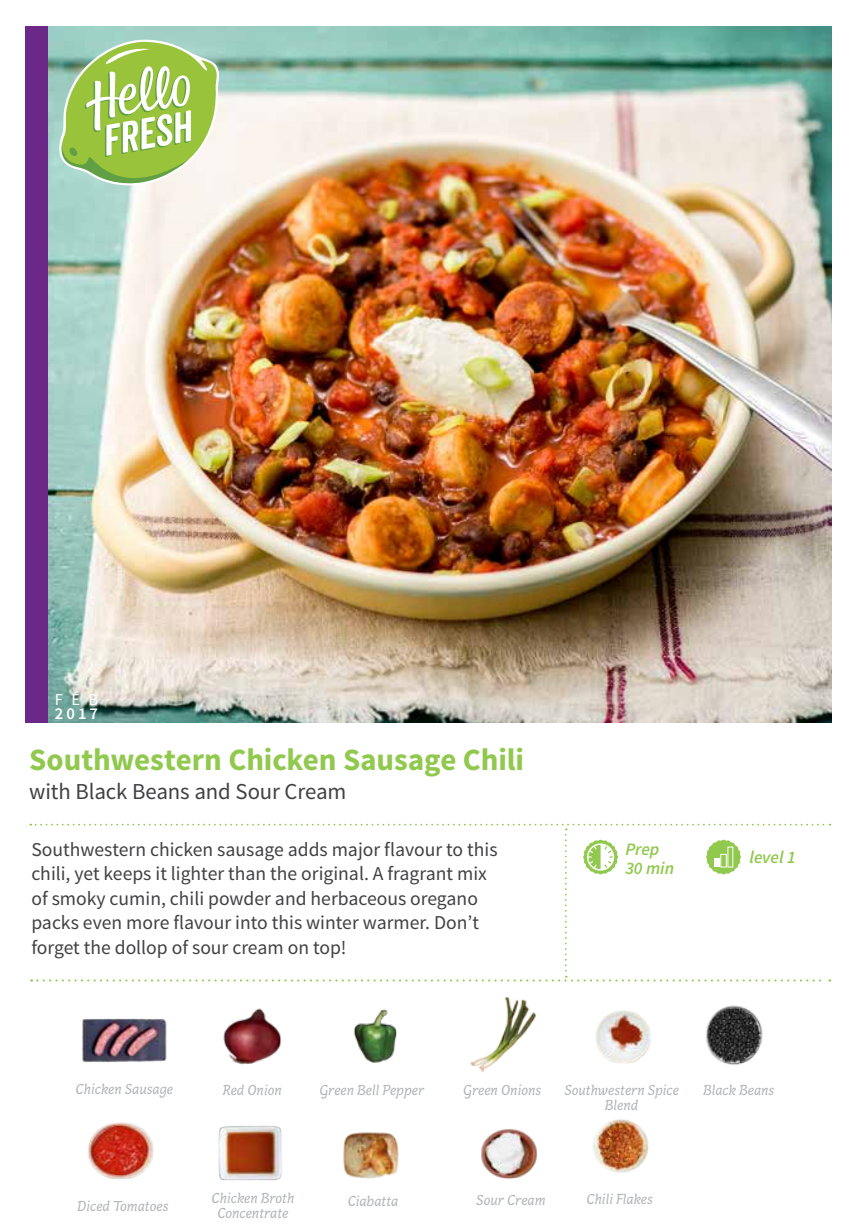
<style>
.page{position:relative;width:860px;height:1228px;background:#fff}
.page>*{position:absolute;margin:0;border:0;box-sizing:border-box;transform-origin:0 0}
.t1{font:700 30.97px "Source Sans Pro";letter-spacing:-.005em;color:#91c84e}
.t2{font:22.75px "Source Sans Pro";letter-spacing:-.005em;color:#414042}
.t3{font:19.6px/24.5px "Source Sans Pro";color:#414042}
.t4{font:italic 600 17.5px/18.6px "Source Sans Pro";color:#91c84e}
.t5{font:600 16.62px "Source Sans Pro";color:#fff}
.t6{font:16.62px "Source Sans Pro";color:#fff}
.t7{font:italic 14.88px/14.5px "Capucine Basic";color:#b1b4b6;text-align:center}
</style>
<div class="page">
<img style="left:48px;top:27px;width:783px;height:696px">
<div style="left:26px;top:27px;width:22px;height:696px;background:#6c2888"></div>
<svg style="left:55px;top:39px;width:164px;height:158px"></svg>
<svg style="left:30px;top:823px;width:800px;height:158px"></svg>
<img style="left:82px;top:1018px;width:85px;height:44px">
<img style="left:223px;top:1008px;width:59px;height:57px">
<img style="left:354px;top:1009px;width:43px;height:54px">
<img style="left:470px;top:996px;width:67px;height:76px">
<img style="left:706px;top:1005px;width:57px;height:60px">
<img style="left:88px;top:1122px;width:66px;height:57px">
<img style="left:218px;top:1126px;width:64px;height:55px">
<img style="left:343px;top:1132px;width:56px;height:47px">
<img style="left:596px;top:1010px;width:55px;height:54px">
<img style="left:481px;top:1129px;width:56px;height:50px">
<img style="left:593px;top:1119px;width:56px;height:54px">
<p class="t6" style="left:55px;top:689px;width:45px">FEB</p>
<p class="t5" style="left:55px;top:702px;width:45px">2017</p>
<h1 class="t1" style="left:29px;top:739px;width:496px">Southwestern Chicken Sausage Chili</h1>
<p class="t2" style="left:29px;top:777px;width:318px">with Black Beans and Sour Cream</p>
<p class="t3" style="left:31px;top:837px;width:467px">Southwestern chicken sausage adds major flavour to this chili, yet keeps it lighter than the original. A fragrant mix of smoky cumin, chili powder and herbaceous oregano packs even more flavour into this winter warmer. Don’t forget the dollop of sour cream on top!</p>
<p class="t4" style="left:625px;top:840px;width:50px">Prep<br>30 min</p>
<p class="t4" style="left:749px;top:848px;width:48px">level 1</p>
<p class="t7" style="left:76px;top:1082px;width:99px">Chicken Sausage</p>
<p class="t7" style="left:222px;top:1083px;width:61px">Red Onion</p>
<p class="t7" style="left:319px;top:1083px;width:106px">Green Bell Pepper</p>
<p class="t7" style="left:463px;top:1083px;width:80px">Green Onions</p>
<p class="t7" style="left:703px;top:1083px;width:73px">Black Beans</p>
<p class="t7" style="left:564px;top:1083px;width:116px">Southwestern Spice<br>Blend</p>
<p class="t7" style="left:77px;top:1198px;width:93px">Diced Tomatoes</p>
<p class="t7" style="left:211px;top:1191px;width:84px">Chicken Broth<br>Concentrate</p>
<p class="t7" style="left:348px;top:1194px;width:52px">Ciabatta</p>
<p class="t7" style="left:476px;top:1192px;width:71px">Sour Cream</p>
<p class="t7" style="left:586px;top:1192px;width:68px">Chili Flakes</p>
</div>
